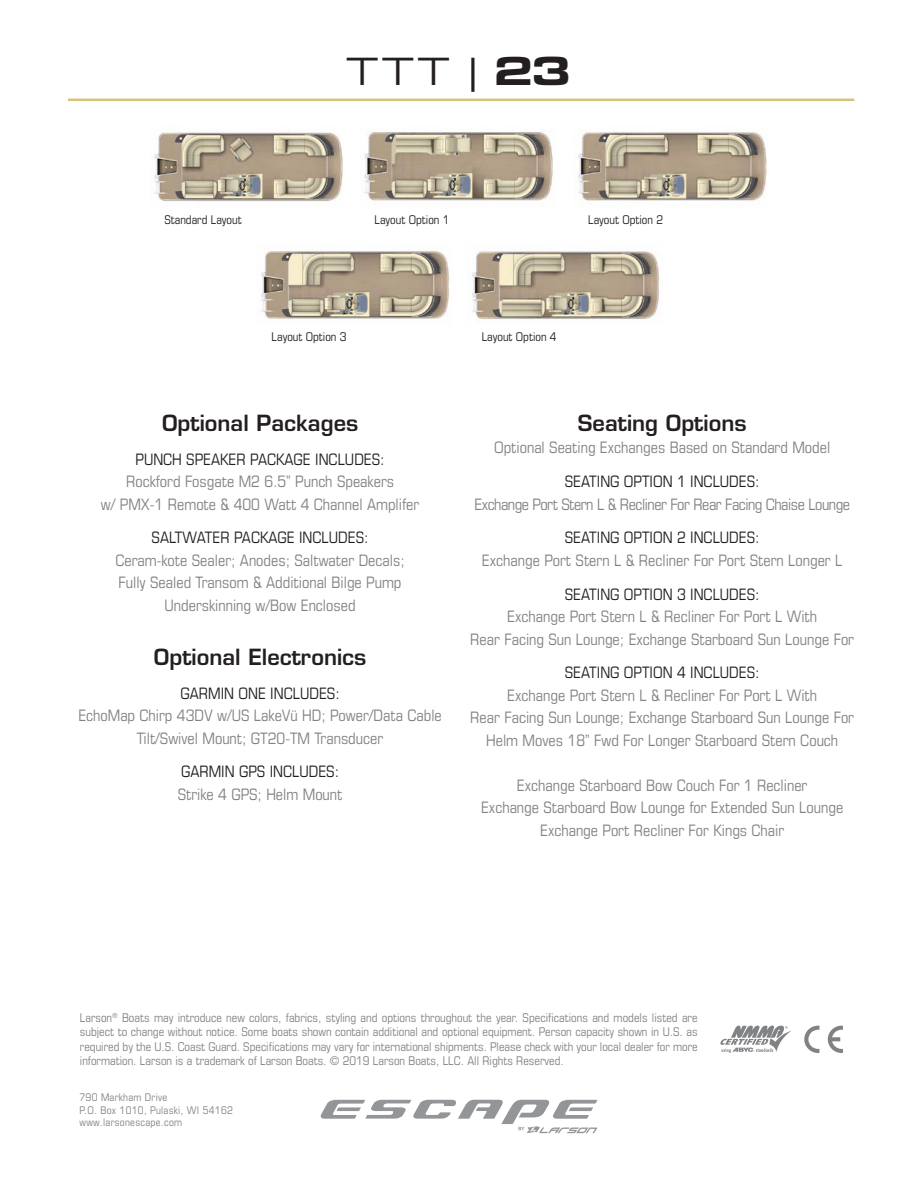
<style>
.page{position:relative;width:918px;height:1188px;background:#fff}
.page>*{position:absolute;margin:0;border:0;box-sizing:border-box;transform-origin:0 0}
.t1{font:40.95px "Eurostile Extended Roman DTC";color:#231f20}
.t2{font:600 21.75px "Eurostile LT Std";color:#231f20}
.t3{font:condensed 15.75px/22.5px "Eurostile LT Std";color:#808285;text-align:center}
.t4{font:condensed 15.75px "Eurostile LT Std";color:#231f20}
.t5{font:condensed 15.75px "Eurostile LT Std";letter-spacing:-.03em;color:#808285}
.t6{font:condensed 12px/14.4px "Eurostile LT Std";color:#808285;text-align:justify}
.t7{font:condensed 12px "Eurostile LT Std";color:#231f20}
.t8{font:condensed 10.5px/12.6px "Eurostile LT Std";letter-spacing:.025em;color:#808285}
.s1{font-family:"Euro";font-weight:700}
</style>
<div class="page">
<img style="left:154px;top:131px;width:189px;height:71px">
<img style="left:261px;top:250px;width:189px;height:69px">
<img style="left:364px;top:132px;width:189px;height:69px">
<img style="left:472px;top:251px;width:188px;height:70px">
<img style="left:578px;top:131px;width:189px;height:74px">
<hr style="left:68px;top:99px;width:786px;height:1px;background:#d5bc70">
<hr style="left:68px;top:100px;width:786px;height:1px;background:#d5bc70">
<svg style="left:321px;top:1100px;width:276px;height:33px"></svg>
<svg style="left:720px;top:1026px;width:72px;height:27px"></svg>
<svg style="left:804px;top:1026px;width:15px;height:27px"></svg>
<svg style="left:828px;top:1026px;width:15px;height:27px"></svg>
<h1 class="t1" style="left:347px;top:50px;width:225px">TTT | <span class="s1">23</span></h1>
<p class="t7" style="left:164px;top:212px;width:79px">Standard Layout</p>
<p class="t7" style="left:375px;top:212px;width:76px">Layout Option 1</p>
<p class="t7" style="left:588px;top:212px;width:76px">Layout Option 2</p>
<p class="t7" style="left:272px;top:330px;width:76px">Layout Option 3</p>
<p class="t7" style="left:482px;top:330px;width:76px">Layout Option 4</p>
<h2 class="t2" style="left:162px;top:409px;width:198px">Optional Packages</h2>
<p class="t4" style="left:136px;top:449px;width:251px">PUNCH SPEAKER PACKAGE INCLUDES:</p>
<p class="t3" style="left:101px;top:470px;width:320px">Rockford Fosgate M2 6.5” Punch Speakers<br>w/ PMX-1 Remote &amp; 400 Watt 4 Channel Amplifer</p>
<p class="t4" style="left:152px;top:528px;width:218px">SALTWATER PACKAGE INCLUDES:</p>
<p class="t3" style="left:115px;top:549px;width:291px">Ceram-kote Sealer; Anodes; Saltwater Decals;<br>Fully Sealed Transom &amp; Additional Bilge Pump<br>Underskinning w/Bow Enclosed</p>
<h2 class="t2" style="left:154px;top:643px;width:214px">Optional Electronics</h2>
<p class="t4" style="left:180px;top:683px;width:161px">GARMIN ONE INCLUDES:</p>
<p class="t3" style="left:78px;top:704px;width:365px">EchoMap Chirp 43DV w/US LakeVü HD; Power/Data Cable<br>Tilt/Swivel Mount; GT20-TM Transducer</p>
<p class="t4" style="left:181px;top:762px;width:160px">GARMIN GPS INCLUDES:</p>
<p class="t3" style="left:178px;top:783px;width:166px">Strike 4 GPS; Helm Mount</p>
<h2 class="t2" style="left:578px;top:409px;width:170px">Seating Options</h2>
<p class="t3" style="left:494px;top:436px;width:338px">Optional Seating Exchanges Based on Standard Model</p>
<p class="t4" style="left:565px;top:472px;width:196px">SEATING OPTION 1 INCLUDES:</p>
<p class="t5" style="left:474px;top:494px;width:377px">Exchange Port Stern L &amp; Recliner For Rear Facing Chaise Lounge</p>
<p class="t4" style="left:565px;top:528px;width:196px">SEATING OPTION 2 INCLUDES:</p>
<p class="t3" style="left:482px;top:549px;width:362px">Exchange Port Stern L &amp; Recliner For Port Stern Longer L</p>
<p class="t4" style="left:565px;top:584px;width:196px">SEATING OPTION 3 INCLUDES:</p>
<p class="t3" style="left:470px;top:605px;width:385px">Exchange Port Stern L &amp; Recliner For Port L With<br>Rear Facing Sun Lounge; Exchange Starboard Sun Lounge For</p>
<p class="t4" style="left:565px;top:663px;width:196px">SEATING OPTION 4 INCLUDES:</p>
<p class="t3" style="left:470px;top:684px;width:385px">Exchange Port Stern L &amp; Recliner For Port L With<br>Rear Facing Sun Lounge; Exchange Starboard Sun Lounge For<br>Helm Moves 18” Fwd For Longer Starboard Stern Couch</p>
<p class="t3" style="left:481px;top:774px;width:364px">Exchange Starboard Bow Couch For 1 Recliner<br>Exchange Starboard Bow Lounge for Extended Sun Lounge<br>Exchange Port Recliner For Kings Chair</p>
<p class="t6" style="left:80px;top:1010px;width:619px">Larson<sup>®</sup> Boats may introduce new colors, fabrics, styling and options throughout the year. Specifications and models listed are subject to change without notice. Some boats shown contain additional and optional equipment. Person capacity shown in U.S. as required by the U.S. Coast Guard. Specifications may vary for international shipments. Please check with your local dealer for more information. Larson is a trademark of Larson Boats. © 2019 Larson Boats, LLC. All Rights Reserved.</p>
<p class="t8" style="left:80px;top:1091px;width:155px">790 Markham Drive<br>P.O. Box 1010, Pulaski, WI 54162 www.larsonescape.com</p>
</div>
